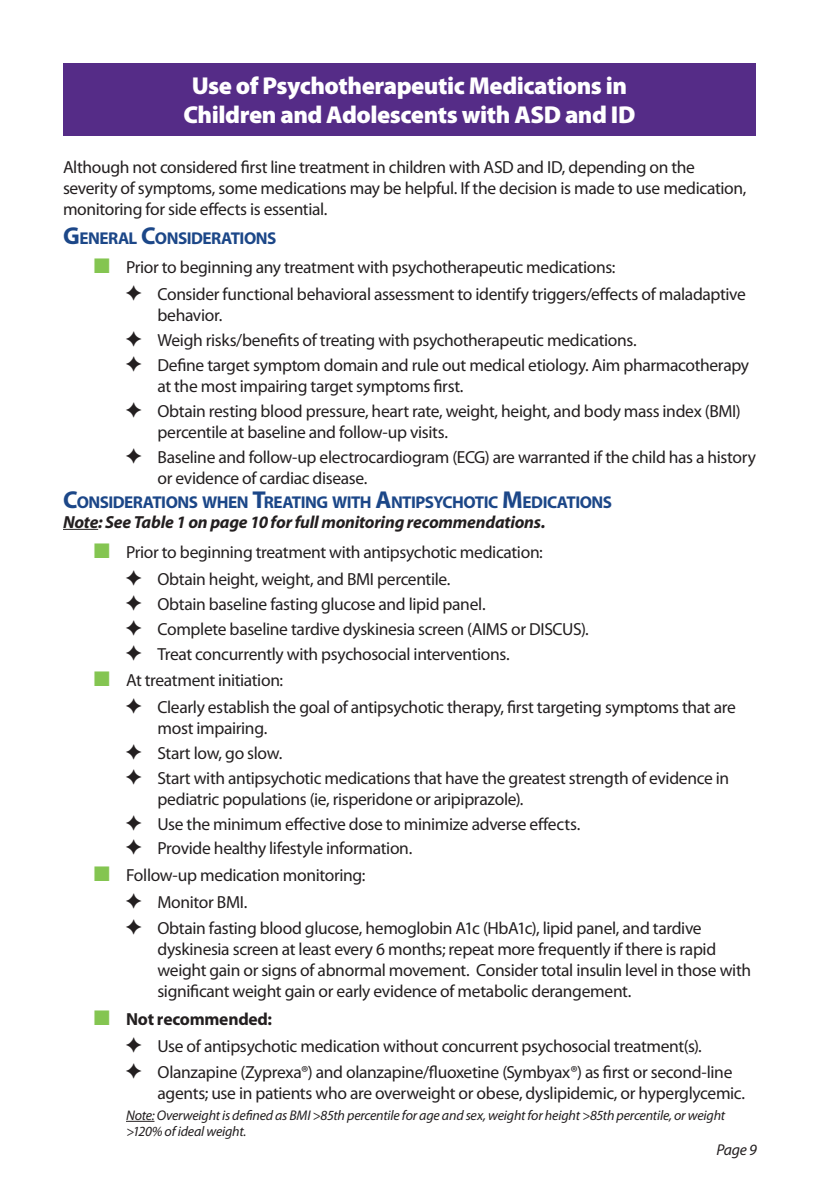
<style>
.page{position:relative;width:819px;height:1197px;background:#fff}
.page>*{position:absolute;margin:0;border:0;box-sizing:border-box;transform-origin:0 0}
.t1{font:900 24.5px "Myriad Pro";letter-spacing:-.02em;color:#fff}
.Body_Text_no_indent{font:17.5px/21px "Myriad Pro";letter-spacing:-.02em;color:#231f20}
.Notes_underlined{font:italic 700 17.5px "Myriad Pro";letter-spacing:-.015em;color:#231f20}
.t2{font:700 17.5px "Myriad Pro";letter-spacing:-.015em;color:#231f20}
.Subheads{font:700 17.15px "Myriad Pro";letter-spacing:-.03em;color:#1c4788}
.t3{font:italic 15.75px "Myriad Pro";color:#231f20}
.Notes_underlined-2{font:italic 14px/15.8px "Myriad Pro";letter-spacing:-.015em;color:#231f20}
.s1{font-size:24.5px}
.s2{color:#84c551}
</style>
<div class="page">
<hr style="left:63px;top:529px;width:35px;height:1px;background:#231f20">
<svg style="left:126px;top:1121px;width:29px;height:1px"></svg>
<div style="left:63px;top:63px;width:693px;height:72px;background:#552c87"></div>
<p class="t1" style="left:192px;top:69px;width:437px">Use of Psychotherapeutic Medications in</p>
<p class="t1" style="left:184px;top:99px;width:453px">Children and Adolescents with ASD and ID</p>
<p class="Body_Text_no_indent" style="left:63px;top:157px;width:685px">Although not considered first line treatment in children with ASD and ID, depending on the severity of symptoms, some medications may be helpful. If the decision is made to use medication, monitoring for side effects is essential.</p>
<p class="Subheads" style="left:63px;top:227px;width:215px"><span class="s1">G</span>ENERAL <span class="s1">C</span>ONSIDERATIONS</p>
<p class="Body_Text_no_indent" style="left:94px;top:257px;width:523px"><span class="s2">■</span> Prior to beginning any treatment with psychotherapeutic medications:</p>
<p class="Body_Text_no_indent" style="left:158px;top:284px;width:590px">Consider functional behavioral assessment to identify triggers/effects of maladaptive behavior.</p>
<p class="Body_Text_no_indent" style="left:158px;top:330px;width:481px">Weigh risks/benefits of treating with psychotherapeutic medications.</p>
<p class="Body_Text_no_indent" style="left:158px;top:354px;width:593px">Define target symptom domain and rule out medical etiology. Aim pharmacotherapy at the most impairing target symptoms first.</p>
<p class="Body_Text_no_indent" style="left:158px;top:400px;width:585px">Obtain resting blood pressure, heart rate, weight, height, and body mass index (BMI) percentile at baseline and follow-up visits.</p>
<p class="Body_Text_no_indent" style="left:158px;top:446px;width:600px">Baseline and follow-up electrocardiogram (ECG) are warranted if the child has a history or evidence of cardiac disease.</p>
<p class="Subheads" style="left:63px;top:491px;width:551px"><span class="s1">C</span>ONSIDERATIONS WHEN <span class="s1">T</span>REATING WITH <span class="s1">A</span>NTIPSYCHOTIC <span class="s1">M</span>EDICATIONS</p>
<p class="Notes_underlined" style="left:63px;top:510px;width:484px">Note: See Table 1 on page 10 for full monitoring recommendations.</p>
<p class="Body_Text_no_indent" style="left:94px;top:542px;width:450px"><span class="s2">■</span> Prior to beginning treatment with antipsychotic medication:</p>
<p class="Body_Text_no_indent" style="left:158px;top:569px;width:294px">Obtain height, weight, and BMI percentile.</p>
<p class="Body_Text_no_indent" style="left:158px;top:594px;width:330px">Obtain baseline fasting glucose and lipid panel.</p>
<p class="Body_Text_no_indent" style="left:158px;top:618px;width:433px">Complete baseline tardive dyskinesia screen (AIMS or DISCUS).</p>
<p class="Body_Text_no_indent" style="left:158px;top:643px;width:354px">Treat concurrently with psychosocial interventions.</p>
<p class="Body_Text_no_indent" style="left:94px;top:670px;width:190px"><span class="s2">■</span> At treatment initiation:</p>
<p class="Body_Text_no_indent" style="left:158px;top:697px;width:580px">Clearly establish the goal of antipsychotic therapy, first targeting symptoms that are most impairing.</p>
<p class="Body_Text_no_indent" style="left:158px;top:743px;width:126px">Start low, go slow.</p>
<p class="Body_Text_no_indent" style="left:158px;top:767px;width:573px">Start with antipsychotic medications that have the greatest strength of evidence in pediatric populations (ie, risperidone or aripiprazole).</p>
<p class="Body_Text_no_indent" style="left:158px;top:813px;width:424px">Use the minimum effective dose to minimize adverse effects.</p>
<p class="Body_Text_no_indent" style="left:158px;top:838px;width:256px">Provide healthy lifestyle information.</p>
<p class="Body_Text_no_indent" style="left:94px;top:864px;width:273px"><span class="s2">■</span> Follow-up medication monitoring:</p>
<p class="Body_Text_no_indent" style="left:158px;top:892px;width:91px">Monitor BMI.</p>
<p class="Body_Text_no_indent" style="left:158px;top:918px;width:595px">Obtain fasting blood glucose, hemoglobin A1c (HbA1c), lipid panel, and tardive dyskinesia screen at least every 6 months; repeat more frequently if there is rapid weight gain or signs of abnormal movement. Consider total insulin level in those with significant weight gain or early evidence of metabolic derangement.</p>
<p class="t2" style="left:94px;top:1008px;width:179px"><span class="s2">■</span> Not recommended:</p>
<p class="Body_Text_no_indent" style="left:158px;top:1035px;width:546px">Use of antipsychotic medication without concurrent psychosocial treatment(s).</p>
<p class="Body_Text_no_indent" style="left:158px;top:1061px;width:589px">Olanzapine (Zyprexa®) and olanzapine/fluoxetine (Symbyax®) as first or second-line agents; use in patients who are overweight or obese, dyslipidemic, or hyperglycemic.</p>
<p class="Notes_underlined-2" style="left:126px;top:1107px;width:601px">Note: Overweight is defined as BMI &gt;85th percentile for age and sex, weight for height &gt;85th percentile, or weight &gt;120% of ideal weight.</p>
<p class="t3" style="left:716px;top:1140px;width:42px">Page 9</p>
</div>
